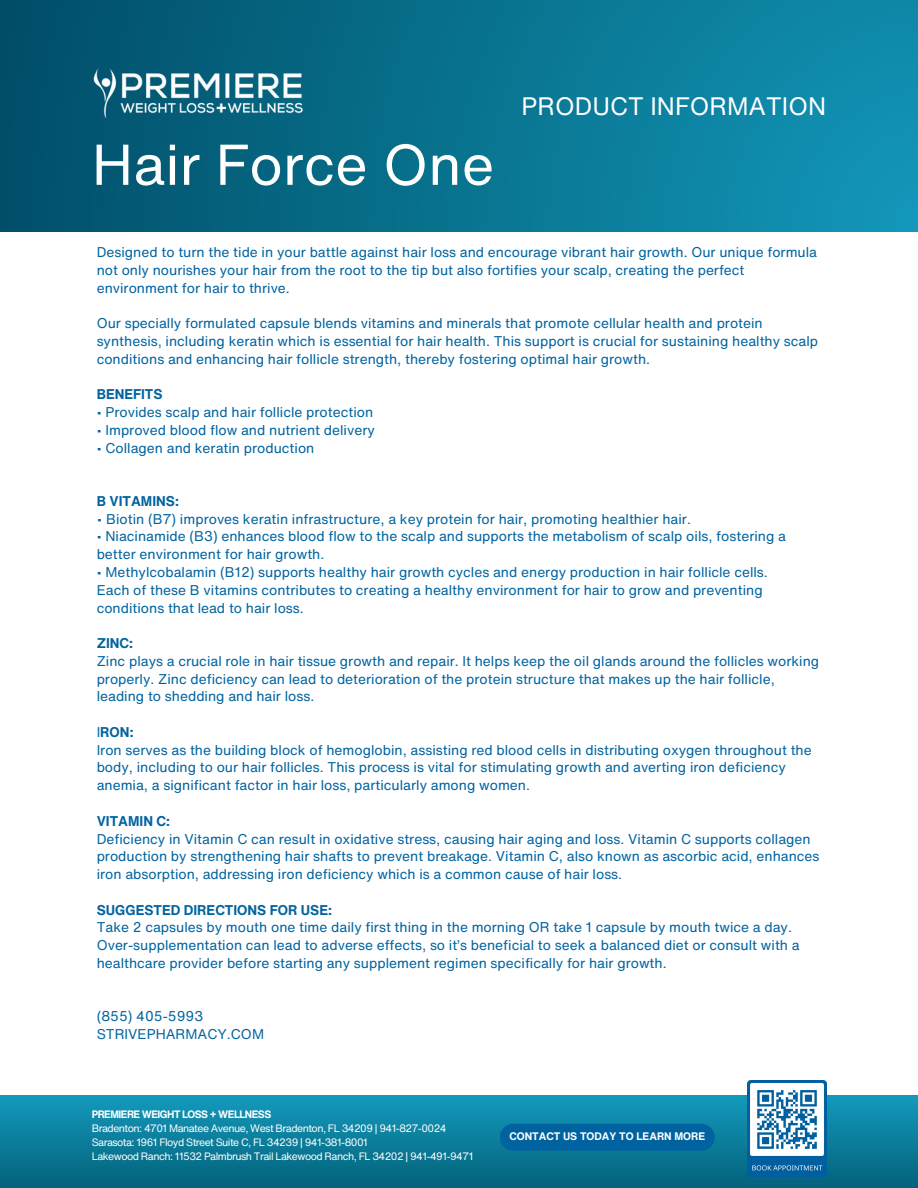
<style>
.page{position:relative;width:918px;height:1188px;background:#fff}
.page>*{position:absolute;margin:0;border:0;box-sizing:border-box;transform-origin:0 0}
.t1{font:56.4px "Helvetica Now Text";color:#fff}
.t2{font:24.6px "Helvetica Now Text";color:#fff}
.t3{font:13.8px/17.7px "Helvetica Now Text";color:#0063a0}
.t4{font:700 13.8px "Helvetica Now Text";color:#0063a0}
.t5{font:700 10.65px "Helvetica Now Text";color:#fff}
.t6{font:10.5px "Helvetica Now Text";letter-spacing:-.05em;color:#fff}
.t7{font:700 10.5px "Helvetica Now Text";letter-spacing:-.05em;color:#fff}
.s1{font-weight:700}
</style>
<div class="page">
<div style="left:0;top:0;width:918px;height:232px;background:linear-gradient(to right,#004f68,#1194b4)"></div>
<div style="left:0;top:1096px;width:918px;height:92px;background:linear-gradient(to bottom,#1499bc,#04627b)"></div>
<img style="left:92px;top:66px;width:212px;height:52px">
<img style="left:748px;top:1080px;width:78px;height:98px">
<div style="left:500px;top:1124px;width:215px;height:27px;background:#0063a0;border-radius:14px"></div>
<p class="t1" style="left:92px;top:122px;width:404px">Hair Force One</p>
<p class="t2" style="left:522px;top:88px;width:306px">PRODUCT INFORMATION</p>
<h4 class="t3" style="left:97px;top:243px;width:722px">Designed to turn the tide in your battle against hair loss and encourage vibrant hair growth. Our unique formula not only nourishes your hair from the root to the tip but also fortifies your scalp, creating the perfect environment for hair to thrive.</h4>
<h4 class="t3" style="left:97px;top:314px;width:723px">Our specially formulated capsule blends vitamins and minerals that promote cellular health and protein synthesis, including keratin which is essential for hair health. This support is crucial for sustaining healthy scalp conditions and enhancing hair follicle strength, thereby fostering optimal hair growth.</h4>
<h4 class="t4" style="left:97px;top:384px;width:67px">BENEFITS</h4>
<h4 class="t3" style="left:97px;top:403px;width:278px">• Provides scalp and hair follicle protection</h4>
<h4 class="t3" style="left:97px;top:421px;width:280px">• Improved blood flow and nutrient delivery</h4>
<h4 class="t3" style="left:97px;top:439px;width:219px">• Collagen and keratin production</h4>
<h4 class="t4" style="left:97px;top:491px;width:84px">B VITAMINS:</h4>
<h4 class="t3" style="left:97px;top:510px;width:596px"><span class="s1">•</span> Biotin (B7) improves keratin infrastructure, a key protein for hair, promoting healthier hair.</h4>
<h4 class="t3" style="left:97px;top:527px;width:691px">• Niacinamide (B3) enhances blood flow to the scalp and supports the metabolism of scalp oils, fostering a better environment for hair growth.</h4>
<h4 class="t3" style="left:97px;top:563px;width:673px">• Methylcobalamin (B12) supports healthy hair growth cycles and energy production in hair follicle cells.<br>Each of these B vitamins contributes to creating a healthy environment for hair to grow and preventing conditions that lead to hair loss.</h4>
<h4 class="t3" style="left:97px;top:634px;width:724px"><span class="s1">ZINC:<br></span>Zinc plays a crucial role in hair tissue growth and repair. It helps keep the oil glands around the follicles working properly. Zinc deficiency can lead to deterioration of the protein structure that makes up the hair follicle, leading to shedding and hair loss.</h4>
<h3 class="t3" style="left:97px;top:723px;width:717px">I<span class="s1">RON:<br></span>Iron serves as the building block of hemoglobin, assisting red blood cells in distributing oxygen throughout the body, including to our hair follicles. This process is vital for stimulating growth and averting iron deficiency anemia, a significant factor in hair loss, particularly among women.</h3>
<p class="t3" style="left:97px;top:812px;width:724px"><span class="s1">VITAMIN C:<br></span>Deficiency in Vitamin C can result in oxidative stress, causing hair aging and loss. Vitamin C supports collagen production by strengthening hair shafts to prevent breakage. Vitamin C, also known as ascorbic acid, enhances iron absorption, addressing iron deficiency which is a common cause of hair loss.</p>
<p class="t3" style="left:97px;top:901px;width:705px"><span class="s1">SUGGESTED DIRECTIONS FOR USE:<br></span>Take 2 capsules by mouth one time daily first thing in the morning OR take 1 capsule by mouth twice a day.<br>Over-supplementation can lead to adverse effects, so it’s beneficial to seek a balanced diet or consult with a healthcare provider before starting any supplement regimen specifically for hair growth.</p>
<p class="t3" style="left:97px;top:1007px;width:169px">(855) 405-5993<br>STRIVEPHARMACY.COM</p>
<h1 class="t7" style="left:92px;top:1106px;width:181px">PREMIERE WEIGHT LOSS + WELLNESS</h1>
<h4 class="t6" style="left:92px;top:1120px;width:356px">Bradenton: 4701 Manatee Avenue, West Bradenton, FL 34209 | 941-827-0024</h4>
<h4 class="t6" style="left:92px;top:1134px;width:278px">Sarasota: 1961 Floyd Street Suite C, FL 34239 | 941-381-8001</h4>
<h4 class="t6" style="left:92px;top:1148px;width:383px">Lakewood Ranch: 11532 Palmbrush Trail Lakewood Ranch, FL 34202 | 941-491-9471</h4>
<h2 class="t5" style="left:509px;top:1129px;width:197px">CONTACT US TODAY TO LEARN MORE</h2>
</div>
